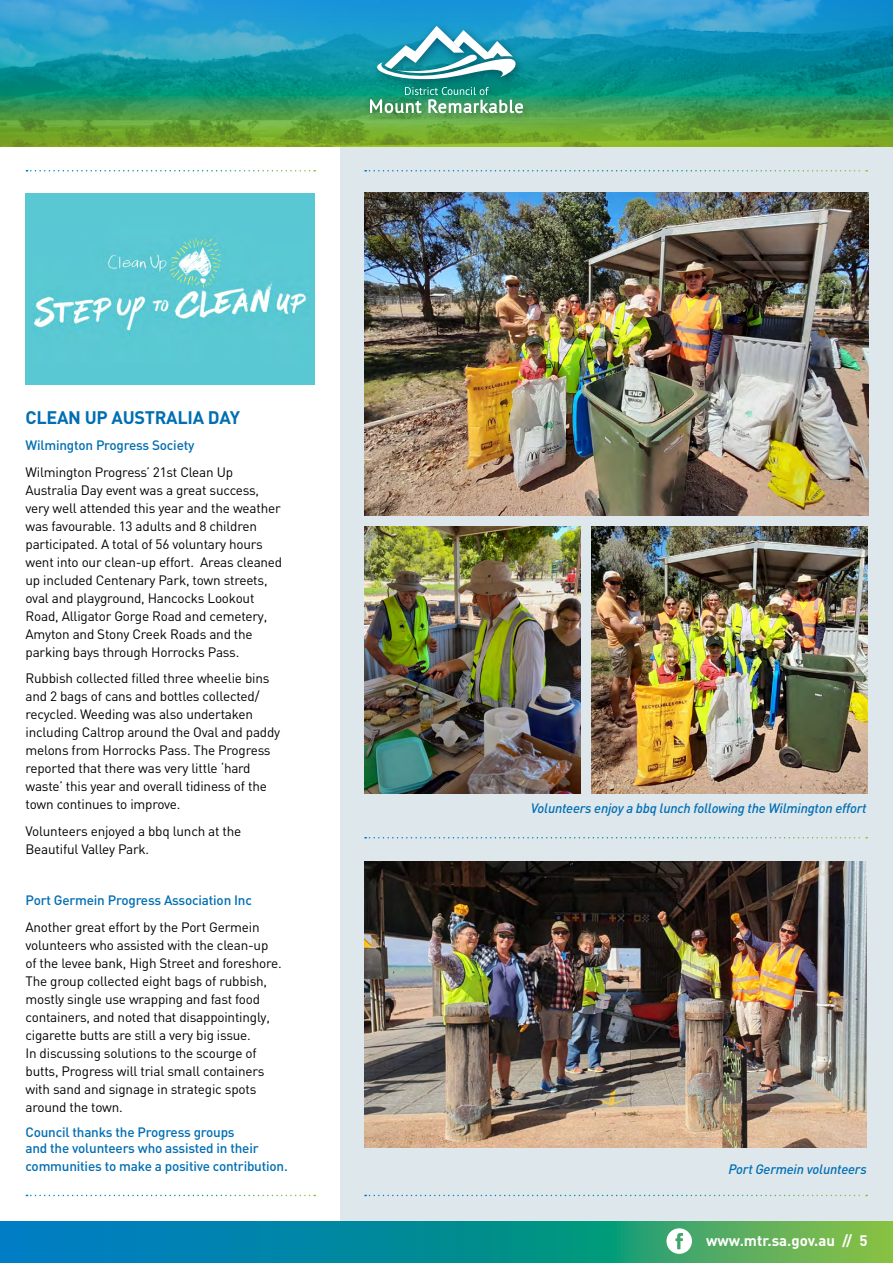
<style>
.page{position:relative;width:893px;height:1263px;background:#fff}
.page>*{position:absolute;margin:0;border:0;box-sizing:border-box;transform-origin:0 0}
.t1{font:700 18px "DIN";letter-spacing:-.015em;color:#006eb2}
.t2{font:700 15px "DIN";color:#fff}
.t3{font:13.5px/18px "DIN";letter-spacing:-.015em;color:#000}
.t4{font:500 13.5px/16.5px "DIN";letter-spacing:-.015em;color:#006eb2}
.t5{font:italic 500 13.5px "DIN";letter-spacing:-.015em;color:#006eb2}
</style>
<div class="page">
<div style="left:340px;top:141px;width:553px;height:1107px;background:#dde7ec"></div>
<svg style="left:365px;top:170px;width:502px;height:1px"></svg>
<svg style="left:26px;top:170px;width:289px;height:1px"></svg>
<svg style="left:365px;top:1195px;width:502px;height:1px"></svg>
<svg style="left:26px;top:1195px;width:289px;height:1px"></svg>
<svg style="left:365px;top:837px;width:502px;height:1px"></svg>
<img style="left:364px;top:861px;width:503px;height:287px">
<img style="left:364px;top:193px;width:505px;height:323px">
<img style="left:591px;top:526px;width:276px;height:267px">
<img style="left:364px;top:526px;width:216px;height:267px">
<div style="left:26px;top:193px;width:289px;height:192px;background:#5ac8d2"></div>
<img style="left:33px;top:238px;width:276px;height:97px">
<svg style="left:0;top:0;width:893px;height:146px;background:#309a89"></svg>
<svg style="left:1px;top:1222px;width:892px;height:41px;background:#1b938d"></svg>
<hr style="left:0;top:1222px;width:1px;height:41px;background:#007dc5">
<svg style="left:666px;top:1228px;width:26px;height:26px"></svg>
<div style="left:362px;top:19px;width:171px;height:104px;background:#000;opacity:.35"></div>
<img style="left:370px;top:26px;width:153px;height:87px">
<h1 class="t1" style="left:26px;top:406px;width:216px">CLEAN UP AUSTRALIA DAY</h1>
<p class="t4" style="left:26px;top:437px;width:170px">Wilmington Progress Society</p>
<p class="t3" style="left:26px;top:463px;width:258px">Wilmington Progress’ 21st Clean Up Australia Day event was a great success, very well attended this year and the weather was favourable. 13 adults and 8 children participated. A total of 56 voluntary hours went into our clean-up effort. Areas cleaned up included Centenary Park, town streets, oval and playground, Hancocks Lookout Road, Alligator Gorge Road and cemetery, Amyton and Stony Creek Roads and the parking bays through Horrocks Pass.</p>
<p class="t3" style="left:26px;top:669px;width:256px">Rubbish collected filled three wheelie bins and 2 bags of cans and bottles collected/ recycled. Weeding was also undertaken including Caltrop around the Oval and paddy melons from Horrocks Pass. The Progress reported that there was very little ‘hard waste’ this year and overall tidiness of the town continues to improve.</p>
<p class="t3" style="left:26px;top:822px;width:217px">Volunteers enjoyed a bbq lunch at the<br>Beautiful Valley Park.</p>
<p class="t4" style="left:26px;top:892px;width:228px">Port Germein Progress Association Inc</p>
<p class="t3" style="left:26px;top:918px;width:258px">Another great effort by the Port Germein volunteers who assisted with the clean-up of the levee bank, High Street and foreshore.<br>The group collected eight bags of rubbish, mostly single use wrapping and fast food containers, and noted that disappointingly, cigarette butts are still a very big issue.<br>In discussing solutions to the scourge of butts, Progress will trial small containers with sand and signage in strategic spots around the town.</p>
<p class="t4" style="left:26px;top:1123px;width:235px">Council thanks the Progress groups and the volunteers who assisted in their</p>
<p class="t4" style="left:26px;top:1158px;width:264px">communities to make a positive contribution.</p>
<p class="t5" style="left:531px;top:800px;width:337px">Volunteers enjoy a bbq lunch following the Wilmington effort</p>
<p class="t5" style="left:728px;top:1160px;width:140px">Port Germein volunteers</p>
<p class="t2" style="left:706px;top:1231px;width:163px">www.mtr.sa.gov.au // 5</p>
</div>
